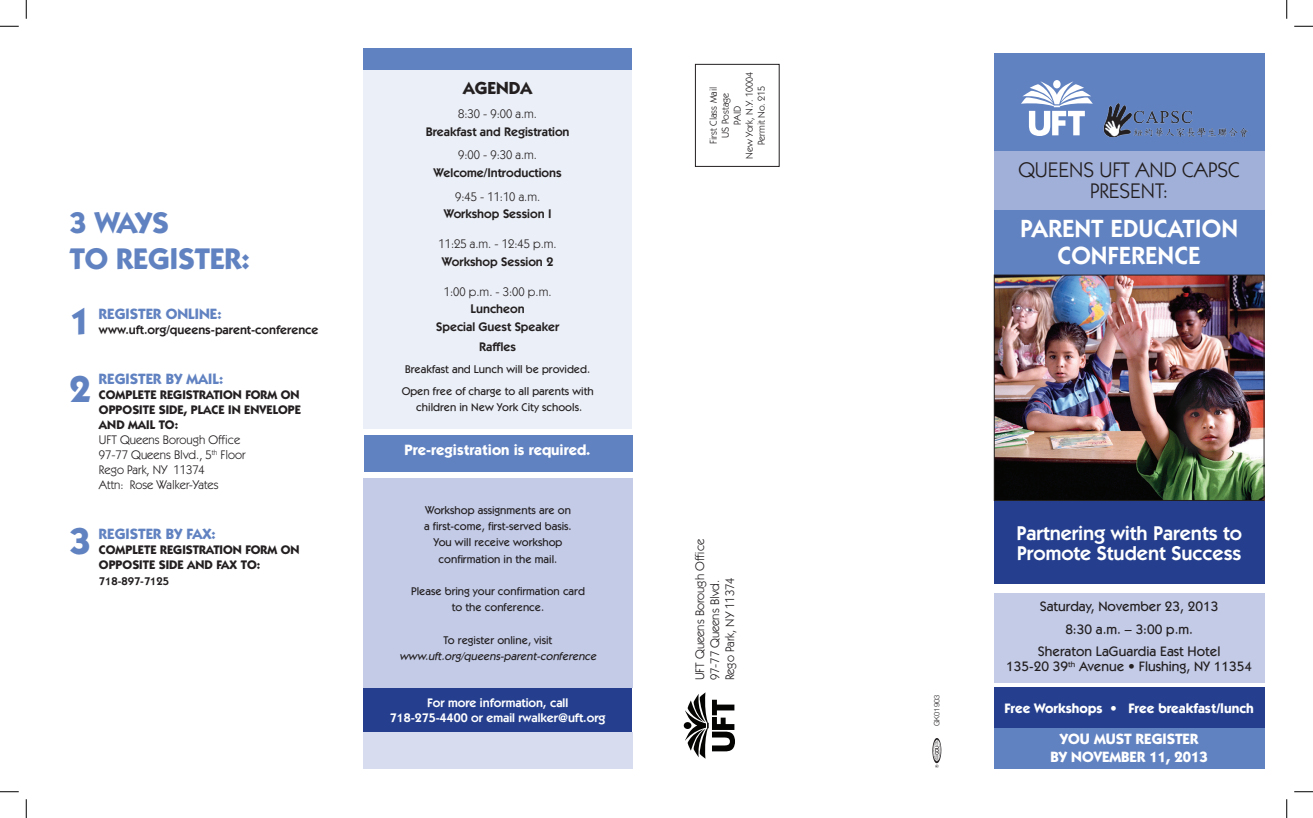
<style>
.page{position:relative;width:1313px;height:818px;background:#fff}
.page>*{position:absolute;margin:0;border:0;box-sizing:border-box;transform-origin:0 0}
.t1{font:700 37.5px "ITC Kabel Std";color:#6182c1}
.t2{font:700 30px/36px "ITC Kabel Std";color:#6182c1}
.t3{font:600 25px/27.5px "ITC Kabel Std";color:#fff;text-align:center}
.t4{font:21.25px "ITC Kabel Std";color:#231f20}
.t5{font:600 20px/20px "ITC Kabel Std";color:#fff}
.t6{font:700 17.5px "ITC Kabel Std";color:#231f20}
.t7{font:700 15px/18px "ITC Kabel Std";color:#fff;text-align:center}
.t8{font:700 15px "ITC Kabel Std";color:#6182c1}
.t9{font:500 13.75px/22.5px "ITC Kabel Std";color:#231f20;text-align:center}
.t10{font:700 13.75px/16.2px "ITC Kabel Std";color:#231f20;text-align:center}
.t11{font:700 13.75px "ITC Kabel Std";color:#fff}
.t12{font:12.5px/15px "ITC Kabel Std";color:#231f20}
.t13{font:600 12.5px/17.5px "ITC Kabel Std";color:#231f20;text-align:center}
.t14{font:700 12.5px/15px "ITC Kabel Std";color:#231f20}
.t15{font:600 12.5px/15px "ITC Kabel Std";color:#fff;text-align:center}
.t16{font:500 11.25px/16.2px "ITC Kabel Std";color:#231f20;text-align:center}
.t17{font:italic 500 11.25px "ITC Kabel Std";color:#231f20}
.t18{font:600 11.25px "ITC Kabel Std";color:#231f20}
.t19{font:10px/12px "ITC Kabel Std";color:#231f20;text-align:center}
.t20{font:300 7.5px "Helvetica Neue LT Std";color:#231f20}
</style>
<div class="page">
<div style="left:363px;top:64px;width:269px;height:364px;background:#ebeff7"></div>
<div style="left:363px;top:49px;width:269px;height:21px;background:#6182c1"></div>
<div style="left:994px;top:208px;width:270px;height:67px;background:#6182c1"></div>
<div style="left:994px;top:726px;width:270px;height:43px;background:#6182c1"></div>
<div style="left:994px;top:593px;width:270px;height:89px;background:#c3cbe7"></div>
<div style="left:994px;top:500px;width:270px;height:84px;background:#253f8e"></div>
<img style="left:996px;top:277px;width:266px;height:221px">
<div style="left:994px;top:275px;width:270px;height:225px;border:1px solid #231f20"></div>
<div style="left:695px;top:64px;width:84px;height:103px;border:1px solid #231f20"></div>
<div style="left:994px;top:687px;width:270px;height:41px;background:#253f8e"></div>
<div style="left:363px;top:688px;width:269px;height:44px;background:#253f8e"></div>
<div style="left:363px;top:435px;width:269px;height:36px;background:#6182c1"></div>
<div style="left:363px;top:478px;width:269px;height:210px;background:#c3cbe7"></div>
<div style="left:363px;top:732px;width:269px;height:37px;background:#d7ddef"></div>
<div style="left:994px;top:53px;width:270px;height:114px;background:#6182c1"></div>
<img style="left:932px;top:738px;width:9px;height:30px">
<div style="left:994px;top:151px;width:270px;height:58px;background:#a1b0d9"></div>
<svg style="left:1021px;top:81px;width:71px;height:55px"></svg>
<div style="left:1053px;top:80px;width:7px;height:8px;background:#fff;border-radius:50%"></div>
<svg style="left:685px;top:692px;width:50px;height:66px"></svg>
<div style="left:684px;top:722px;width:7px;height:7px;background:#040503;border-radius:50%"></div>
<img style="left:1103px;top:103px;width:145px;height:34px">
<svg style="left:0;top:25px;width:19px;height:2px"></svg>
<svg style="left:1294px;top:25px;width:18px;height:2px"></svg>
<svg style="left:0;top:791px;width:19px;height:1px"></svg>
<svg style="left:1294px;top:791px;width:18px;height:1px"></svg>
<svg style="left:25px;top:0;width:2px;height:19px"></svg>
<svg style="left:25px;top:799px;width:2px;height:19px"></svg>
<svg style="left:1286px;top:0;width:1px;height:19px"></svg>
<svg style="left:1286px;top:799px;width:1px;height:19px"></svg>
<h2 class="t2" style="left:70px;top:204px;width:182px">3 WAYS<br>TO REGISTER:</h2>
<h1 class="t1" style="left:70px;top:298px;width:22px">1</h1>
<h3 class="t8" style="left:99px;top:305px;width:124px">REG ISTER ONLINE:</h3>
<p class="t13" style="left:99px;top:321px;width:221px">www.uft.org/queens-parent-conference</p>
<h1 class="t1" style="left:70px;top:366px;width:22px">2</h1>
<h3 class="t8" style="left:99px;top:370px;width:126px">REGISTER BY MAI L:</h3>
<p class="t14" style="left:99px;top:387px;width:91px">COMPLETE REGISTRATIO</p>
<p class="t14" style="left:233px;top:387px;width:28px">N FORM</p>
<p class="t14" style="left:281px;top:387px;width:20px">ON</p>
<p class="t14" style="left:99px;top:402px;width:32px">OPPOSIT</p>
<p class="t14" style="left:99px;top:402px;width:204px;text-indent:50px">E SI DE, PLACE IN ENVELOPE<br>AND MAI L TO:</p>
<p class="t12" style="left:99px;top:432px;width:148px">UFT Queens Borough Office<br>97-77 Queens Blvd., 5<sup>th</sup> Floor<br>Rego Park, NY 11374<br>Attn: Rose Walker-Yates</p>
<h1 class="t1" style="left:70px;top:518px;width:22px">3</h1>
<h3 class="t8" style="left:99px;top:525px;width:118px">REGISTER BY FAX:</h3>
<p class="t14" style="left:99px;top:542px;width:91px">COMPLETE REGISTRATIO</p>
<p class="t14" style="left:233px;top:542px;width:28px">N FORM</p>
<p class="t14" style="left:281px;top:542px;width:20px">ON</p>
<p class="t14" style="left:99px;top:557px;width:32px">OPPOSIT</p>
<p class="t14" style="left:149px;top:557px;width:113px">E SI DE AND FAX TO:</p>
<p class="t18" style="left:99px;top:575px;width:72px">718-897-7125</p>
<h3 class="t6" style="left:463px;top:78px;width:68px">AGENDA</h3>
<p class="t12" style="left:458px;top:106px;width:80px">8:30 - 9:00 a.m.</p>
<p class="t13" style="left:426px;top:123px;width:145px">Breakfast and Registration</p>
<p class="t12" style="left:458px;top:148px;width:80px">9:00 - 9:30 a.m.</p>
<p class="t13" style="left:433px;top:164px;width:130px">Welcome/Introductions</p>
<p class="t12" style="left:455px;top:189px;width:87px">9:45 - 11:10 a.m.</p>
<p class="t13" style="left:444px;top:205px;width:109px">Workshop Session I</p>
<p class="t12" style="left:438px;top:236px;width:120px">11:25 a.m. - 12:45 p.m.</p>
<p class="t13" style="left:442px;top:253px;width:113px">Workshop Session 2</p>
<p class="t12" style="left:444px;top:284px;width:109px">1:00 p.m. - 3:00 p.m.</p>
<p class="t13" style="left:436px;top:300px;width:124px">Luncheon<br>Special Guest Speaker</p>
<p class="t13" style="left:479px;top:338px;width:38px">Raffles</p>
<p class="t16" style="left:402px;top:359px;width:193px;line-height:21.2px">Breakfast and Lunch will be provided.<br>Open free of charge to all parents with</p>
<p class="t16" style="left:416px;top:399px;width:167px">children in New York City schools.</p>
<h3 class="t7" style="left:404px;top:441px;width:187px">PRE-REGISTRATION IS REQUIRED.</h3>
<p class="t16" style="left:424px;top:502px;width:149px">Workshop assignments are on a first-come, first-served basis.<br>You will receive workshop confirmation in the mail.</p>
<p class="t16" style="left:411px;top:583px;width:175px">Please bring your confirmation card to the conference.</p>
<p class="t16" style="left:443px;top:632px;width:110px">To register online, visit</p>
<p class="t17" style="left:399px;top:649px;width:201px">www.uft.org/queens-parent-conference</p>
<p class="t10" style="left:404px;top:577px;width:189px">A FIRST COME, FIRST SERVED BASIS.<br>YOU WILL RECEIVE WORKSHOP</p>
<p class="t15" style="left:390px;top:695px;width:217px">For more information, call<br>718-275-4400 or email rwalker@uft.org</p>
<p class="t19" style="left:707px;top:159px;width:88px;rotate:-90deg">First Class Mail<br>US Postage<br>PAID<br>New York, N.Y. 10004<br>Permit No. 215</p>
<p class="t12" style="left:692px;top:680px;width:143px;rotate:-90deg">UFT Queens Borough Office<br>97-77 Queens Blvd.<br>Rego Park, NY 11374</p>
<h3 class="t4" style="left:1018px;top:157px;width:132px">Queens UFT and</h3>
<h3 class="t4" style="left:1182px;top:157px;width:59px">CAPSC</h3>
<h3 class="t4" style="left:1090px;top:179px;width:80px">present:</h3>
<h3 class="t3" style="left:1020px;top:214px;width:219px">Parent Education<br>Conference</h3>
<p class="t20" style="left:932px;top:726px;width:33px;rotate:-90deg">gk01903</p>
<h3 class="t5" style="left:1016px;top:523px;width:227px">Partnering with Parents to<br>Promote Student Success</h3>
<p class="t9" style="left:1037px;top:595px;width:184px">Saturday, November 23, 2013<br>8:30 a.m. – 3:00 p.m.<br>Sheraton LaGuardia East Hotel</p>
<p class="t9" style="left:1006px;top:655px;width:247px">135-20 39<sup>th</sup> Avenue • Flushing, NY 11354</p>
<p class="t11" style="left:1004px;top:699px;width:251px">FREE WORKSHOPS • FREE BREAKFAST/LUNCH</p>
<h3 class="t7" style="left:1050px;top:730px;width:159px">YOU MUST REG ISTER<br>BY NOVEMB ER 11, 2013</h3>
</div>
